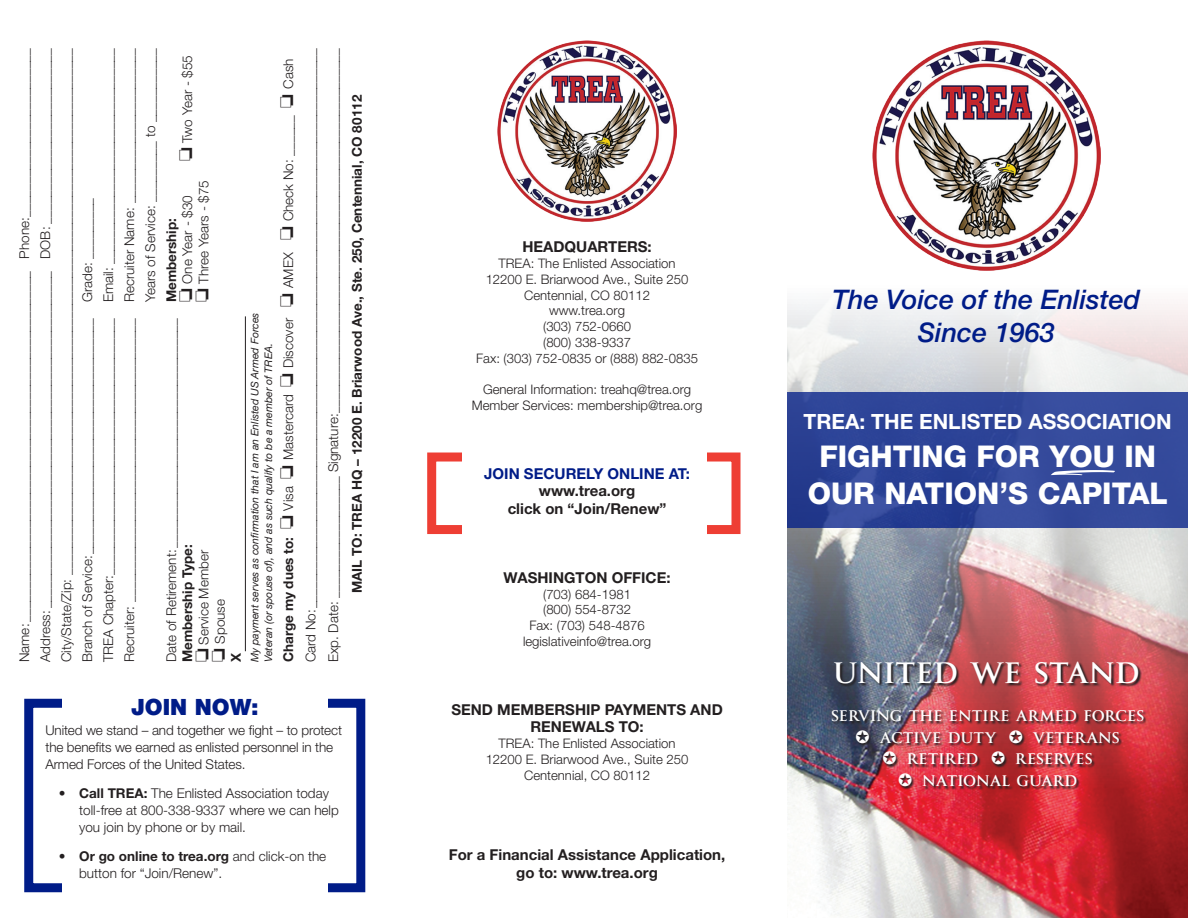
<style>
.page{position:relative;width:1188px;height:918px;background:#fff}
.page>*{position:absolute;margin:0;border:0;box-sizing:border-box;transform-origin:0 0}
.t1{font:700 34.5px "Goudy Trajan";color:#fff}
.t2{font:800 30px "Helvetica Neue LT Std";color:#fff}
.t3{font:italic 500 27px "Helvetica Neue LT Std";color:#001c88}
.Plain_Text{font:900 22.5px "Helvetica Neue LT Std";color:#001c88}
.t4{font:700 21px "Helvetica Neue LT Std";color:#fff}
.t5{font:700 18px "Goudy Trajan";color:#fff}
.t6{font:700 15px/17.2px "Helvetica Neue LT Std";color:#231f20;text-align:center}
.t7{font:700 15px "Helvetica Neue LT Std";color:#001c88}
.Plain_Text-2{font:300 13.5px/17px "Helvetica Neue LT Std";color:#231f20}
.t8{font:700 13.5px "Helvetica Neue LT Std";color:#231f20}
.t9{font:300 13.2px "Helvetica Neue LT Std";color:#231f20}
.t10{font:italic 10.5px "Helvetica Neue LT Std";letter-spacing:-.005em;color:#231f20}
.s1{font-weight:700}
</style>
<div class="page">
<div style="left:24px;top:699px;width:341px;height:193px;border:9px solid #001c88"></div>
<div style="left:62px;top:696px;width:266px;height:204px;background:#fff"></div>
<div style="left:427px;top:453px;width:314px;height:81px;border:9px solid #ee3e34"></div>
<div style="left:462px;top:450px;width:245px;height:85px;background:#fff"></div>
<img style="left:788px;top:270px;width:400px;height:648px">
<svg style="left:788px;top:392px;width:400px;height:135px;background:#304699"></svg>
<img style="left:834px;top:662px;width:308px;height:25px">
<img style="left:832px;top:710px;width:315px;height:80px">
<svg style="left:1051px;top:470px;width:64px;height:5px"></svg>
<hr style="left:245px;top:316px;width:1px;height:335px;background:#231f20">
<img style="left:497px;top:40px;width:180px;height:181px">
<img style="left:872px;top:40px;width:228px;height:230px">
<p class="Plain_Text-2" style="left:16px;top:662px;width:616px;rotate:-90deg">Name:____________________________________________________ Phone:_________________________</p>
<p class="Plain_Text-2" style="left:37px;top:662px;width:616px;rotate:-90deg">Address: __________________________________________________ DOB: __________________________</p>
<p class="Plain_Text-2" style="left:58px;top:662px;width:616px;rotate:-90deg">City/State/Zip: ______________________________________________________________________________</p>
<p class="Plain_Text-2" style="left:79px;top:662px;width:466px;rotate:-90deg">Branch of Service:___________________________________ Grade: _________</p>
<p class="Plain_Text-2" style="left:100px;top:662px;width:616px;rotate:-90deg">TREA Chapter:______________________________________ Email: ________________________________</p>
<p class="Plain_Text-2" style="left:121px;top:662px;width:616px;rotate:-90deg">Recruiter: __________________________________________ Recruiter Name: _______________________</p>
<p class="Plain_Text-2" style="left:142px;top:302px;width:256px;rotate:-90deg">Years of Service: _________ to ___________</p>
<p class="Plain_Text-2" style="left:179px;top:161px;width:108px;rotate:-90deg">❏ Two Year - $55</p>
<p class="Plain_Text-2" style="left:195px;top:302px;width:124px;rotate:-90deg">❏ Three Years - $75</p>
<p class="Plain_Text-2" style="left:179px;top:302px;width:109px;rotate:-90deg">❏ One Year - $30</p>
<p class="Plain_Text-2" style="left:163px;top:662px;width:446px;rotate:-90deg">Date of Retirement: __________________________________ <span class="s1">Membership:</span></p>
<p class="t8" style="left:179px;top:662px;width:119px;rotate:-90deg">Membership Type:</p>
<p class="Plain_Text-2" style="left:195px;top:662px;width:114px;rotate:-90deg">❏ Service Member</p>
<p class="Plain_Text-2" style="left:211px;top:662px;width:65px;rotate:-90deg">❏ Spouse</p>
<p class="t8" style="left:228px;top:662px;width:11px;rotate:-90deg">X</p>
<p class="Plain_Text-2" style="left:280px;top:662px;width:605px;rotate:-90deg"><span class="s1">Charge my dues to:</span> ❏ Visa ❏ Mastercard ❏ Discover ❏ AMEX ❏ Check No: ______ ❏ Cash</p>
<p class="Plain_Text-2" style="left:302px;top:662px;width:616px;rotate:-90deg">Card No:___________________________________________________________________________________</p>
<p class="Plain_Text-2" style="left:325px;top:662px;width:616px;rotate:-90deg">Exp. Date: __________________ Signature:______________________________________________________</p>
<p class="t10" style="left:249px;top:662px;width:351px;rotate:-90deg">My payment serves as confirmation that I am an Enlisted US Armed Forces</p>
<p class="t10" style="left:262px;top:662px;width:321px;rotate:-90deg">Veteran (or spouse of), and as such qualify to be a member of TREA.</p>
<p class="t8" style="left:349px;top:593px;width:500px;rotate:-90deg">MAIL TO: TREA HQ – 12200 E. Briarwood Ave., Ste. 250, Centennial, CO 80112</p>
<p class="Plain_Text" style="left:131px;top:693px;width:129px">JOIN NOW:</p>
<p class="Plain_Text-2" style="left:45px;top:721px;width:298px">United we stand – and together we fight – to protect the benefits we earned as enlisted personnel in the<br>Armed Forces of the United States.</p>
<p class="Plain_Text-2" style="left:79px;top:784px;width:261px;text-indent:-20px"><span class="s1">• Call TREA:</span> The Enlisted Association today toll-free at 800-338-9337 where we can help you join by phone or by mail.</p>
<p class="Plain_Text-2" style="left:79px;top:847px;width:249px;text-indent:-20px"><span class="s1">• Or go online to trea.org</span> and click-on the button for “Join/Renew”.</p>
<p class="t6" style="left:522px;top:238px;width:131px">HEADQUARTERS:</p>
<p class="t9" style="left:499px;top:255px;width:178px">TREA: The Enlisted Association</p>
<p class="t9" style="left:486px;top:271px;width:204px">12200 E. Briarwood Ave., Suite 250</p>
<p class="t9" style="left:524px;top:287px;width:127px">Centennial, CO 80112</p>
<p class="t9" style="left:549px;top:303px;width:77px">www.trea.org</p>
<p class="t9" style="left:543px;top:318px;width:89px">(303) 752-0660</p>
<p class="t9" style="left:543px;top:334px;width:89px">(800) 338-9337</p>
<p class="t9" style="left:476px;top:350px;width:223px">Fax: (303) 752-0835 or (888) 882-0835</p>
<p class="t9" style="left:483px;top:381px;width:210px">General Information: treahq@trea.org</p>
<p class="t9" style="left:472px;top:397px;width:232px">Member Services: membership@trea.org</p>
<p class="t7" style="left:484px;top:465px;width:207px">JOIN SECURELY ONLINE AT:</p>
<p class="t6" style="left:539px;top:482px;width:98px">www.trea.org</p>
<p class="t6" style="left:508px;top:499px;width:160px">click on “Join/Renew”</p>
<p class="t6" style="left:504px;top:569px;width:168px">WASHINGTON OFFICE:</p>
<p class="t9" style="left:543px;top:586px;width:89px">(703) 684-1981</p>
<p class="t9" style="left:543px;top:602px;width:89px">(800) 554-8732</p>
<p class="t9" style="left:529px;top:617px;width:117px">Fax: (703) 548-4876</p>
<p class="t9" style="left:523px;top:633px;width:130px">legislativeinfo@trea.org</p>
<p class="t6" style="left:451px;top:701px;width:273px">SEND MEMBERSHIP PAYMENTS AND<br>RENEWALS TO:</p>
<p class="t9" style="left:499px;top:735px;width:178px">TREA: The Enlisted Association</p>
<p class="t9" style="left:486px;top:751px;width:204px">12200 E. Briarwood Ave., Suite 250</p>
<p class="t9" style="left:524px;top:767px;width:127px">Centennial, CO 80112</p>
<p class="t6" style="left:449px;top:846px;width:278px">For a Financial Assistance Application,</p>
<p class="t6" style="left:516px;top:863px;width:143px">go to: www.trea.org</p>
<p class="t3" style="left:832px;top:284px;width:310px">The Voice of the Enlisted</p>
<p class="t3" style="left:918px;top:316px;width:139px">Since 1963</p>
<p class="t4" style="left:804px;top:409px;width:370px">TREA: THE ENLISTED ASSOCIATION</p>
<p class="t2" style="left:819px;top:438px;width:338px">FIGHTING FOR YOU IN</p>
<p class="t2" style="left:808px;top:476px;width:362px">OUR NATION’S CAPITAL</p>
<p class="t1" style="left:833px;top:651px;width:309px">UNITED WE STAND</p>
<p class="t5" style="left:831px;top:705px;width:315px">SERVING THE ENTIRE ARMED FORCES</p>
<p class="t5" style="left:856px;top:726px;width:266px">✪ ACTIVE DUTY ✪ VETERANS</p>
<p class="t5" style="left:883px;top:748px;width:212px">✪ RETIRED ✪ RESERVES</p>
<p class="t5" style="left:898px;top:769px;width:181px">✪ NATIONAL GUARD</p>
</div>
